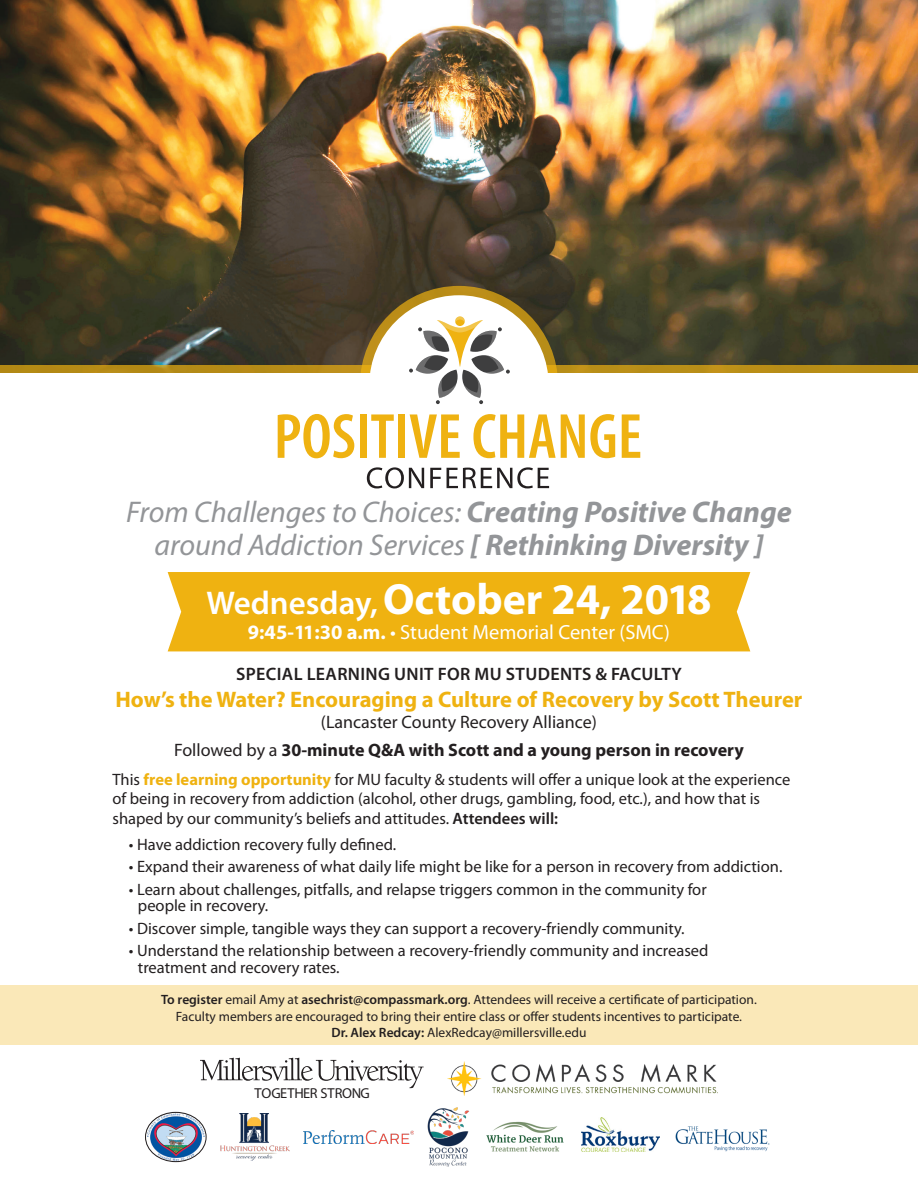
<style>
.page{position:relative;width:918px;height:1188px;background:#fff}
.page>*{position:absolute;margin:0;border:0;box-sizing:border-box;transform-origin:0 0}
.t1{font:700 43.95px "Myriad Pro";color:#fff}
.t2{font:italic 30px "Myriad Pro";color:#939598}
.t3{font:700 22.5px "Myriad Pro";color:#efb211}
.t4{font:20.55px "Myriad Pro";color:#fff}
.t5{font:700 18px "Myriad Pro";color:#231f20}
.t6{font:600 18px "Myriad Pro";letter-spacing:.02em;color:#231f20}
.t7{font:18px "Myriad Pro";color:#231f20}
.t8{font:16.5px/19.8px "Myriad Pro";color:#231f20}
.t9{font:14.4px "Myriad Pro";letter-spacing:-.02em;color:#231f20}
.t10{font:13.5px "Myriad Pro";color:#231f20}
.s1{font-weight:700}
.s2{font-weight:600;font-size:33px}
.s3{font-weight:400}
.s4{font-weight:700;color:#efb211}
.s5{font-weight:600}
</style>
<div class="page">
<div style="left:168px;top:572px;width:582px;height:79px;background:#efb211"></div>
<img style="left:0;top:0;width:918px;height:365px">
<div style="left:0;top:365px;width:918px;height:8px;background:#b78c17"></div>
<div style="left:0;top:986px;width:918px;height:59px;background:#fae8b8"></div>
<svg style="left:360px;top:286px;width:198px;height:198px;background:#bb8e19"></svg>
<div style="left:369px;top:295px;width:180px;height:180px;background:#fff;border-radius:50%"></div>
<div style="left:0;top:374px;width:918px;height:133px;background:#fff"></div>
<svg style="left:409px;top:316px;width:101px;height:88px"></svg>
<svg style="left:278px;top:414px;width:76px;height:44px"></svg>
<div style="left:360px;top:414px;width:7px;height:44px;background:#efb211"></div>
<svg style="left:371px;top:414px;width:23px;height:44px"></svg>
<div style="left:398px;top:414px;width:7px;height:44px;background:#efb211"></div>
<svg style="left:410px;top:414px;width:50px;height:44px"></svg>
<svg style="left:473px;top:414px;width:142px;height:44px"></svg>
<svg style="left:622px;top:414px;width:18px;height:44px"></svg>
<svg style="left:367px;top:467px;width:57px;height:21px"></svg>
<svg style="left:430px;top:468px;width:11px;height:20px"></svg>
<svg style="left:447px;top:467px;width:102px;height:21px"></svg>
<img style="left:448px;top:1062px;width:270px;height:34px">
<svg style="left:200px;top:1058px;width:224px;height:30px"></svg>
<img style="left:220px;top:1113px;width:70px;height:48px">
<img style="left:304px;top:1130px;width:110px;height:14px">
<img style="left:428px;top:1107px;width:41px;height:60px">
<img style="left:487px;top:1121px;width:77px;height:31px">
<img style="left:146px;top:1112px;width:60px;height:50px">
<div style="left:145px;top:1112px;width:61px;height:50px;border:1px solid #231f20;border-radius:50%"></div>
<img style="left:581px;top:1117px;width:78px;height:35px">
<img style="left:675px;top:1126px;width:95px;height:25px">
<p class="t2" style="left:126px;top:493px;width:667px">From Challenges to Choices: <span class="s1">Creating Positive Change</span></p>
<p class="t2" style="left:154px;top:526px;width:611px">around Addiction Services <span class="s1">[ Rethinking Diversity ]</span></p>
<p class="t1" style="left:206px;top:571px;width:507px"><span class="s2">Wednesday,</span> October 24, 2018</p>
<p class="t4" style="left:248px;top:620px;width:424px"><span class="s1">9:45-11:30 a.m.</span> • Student Memorial Center (SMC)</p>
<p class="t6" style="left:236px;top:663px;width:447px">SPECIAL LEARNING UNIT FOR MU STUDENTS &amp; FACULTY</p>
<p class="t3" style="left:116px;top:684px;width:688px">How’s the Water? Encouraging a Culture of Recovery by Scott Theurer</p>
<p class="t7" style="left:321px;top:711px;width:278px">(Lancaster County Recovery Alliance)</p>
<p class="t5" style="left:174px;top:738px;width:571px"><span class="s3">Followed by a</span> 30-minute Q&amp;A with Scott and a young person in recovery</p>
<p class="t8" style="left:112px;top:769px;width:679px">This <span class="s4">free learning opportunity</span> for MU faculty &amp; students will offer a unique look at the experience of being in recovery from addiction (alcohol, other drugs, gambling, food, etc.), and how that is shaped by our community’s beliefs and attitudes. <span class="s5">Attendees will:</span></p>
<p class="t8" style="left:129px;top:834px;width:269px">• Have addiction recovery fully defined.</p>
<p class="t8" style="left:129px;top:856px;width:655px">• Expand their awareness of what daily life might be like for a person in recovery from addiction.</p>
<p class="t8" style="left:129px;top:879px;width:579px">• Learn about challenges, pitfalls, and relapse triggers common in the community for</p>
<p class="t8" style="left:138px;top:895px;width:132px">people in recovery.</p>
<p class="t8" style="left:129px;top:918px;width:557px">• Discover simple, tangible ways they can support a recovery-friendly community.</p>
<p class="t8" style="left:129px;top:940px;width:581px">• Understand the relationship between a recovery-friendly community and increased</p>
<p class="t8" style="left:138px;top:957px;width:203px">treatment and recovery rates.</p>
<p class="t10" style="left:161px;top:991px;width:597px"><span class="s5">To register</span> email Amy at <span class="s5">asechrist@compassmark.org</span>. Attendees will receive a certificate of participation.</p>
<p class="t10" style="left:176px;top:1008px;width:568px">Faculty members are encouraged to bring their entire class or offer students incentives to participate.</p>
<p class="t10" style="left:331px;top:1024px;width:257px"><span class="s5">Dr. Alex Redcay:</span> AlexRedcay@millersville.edu</p>
<p class="t9" style="left:255px;top:1084px;width:117px">TOGETHER STRONG</p>
</div>
